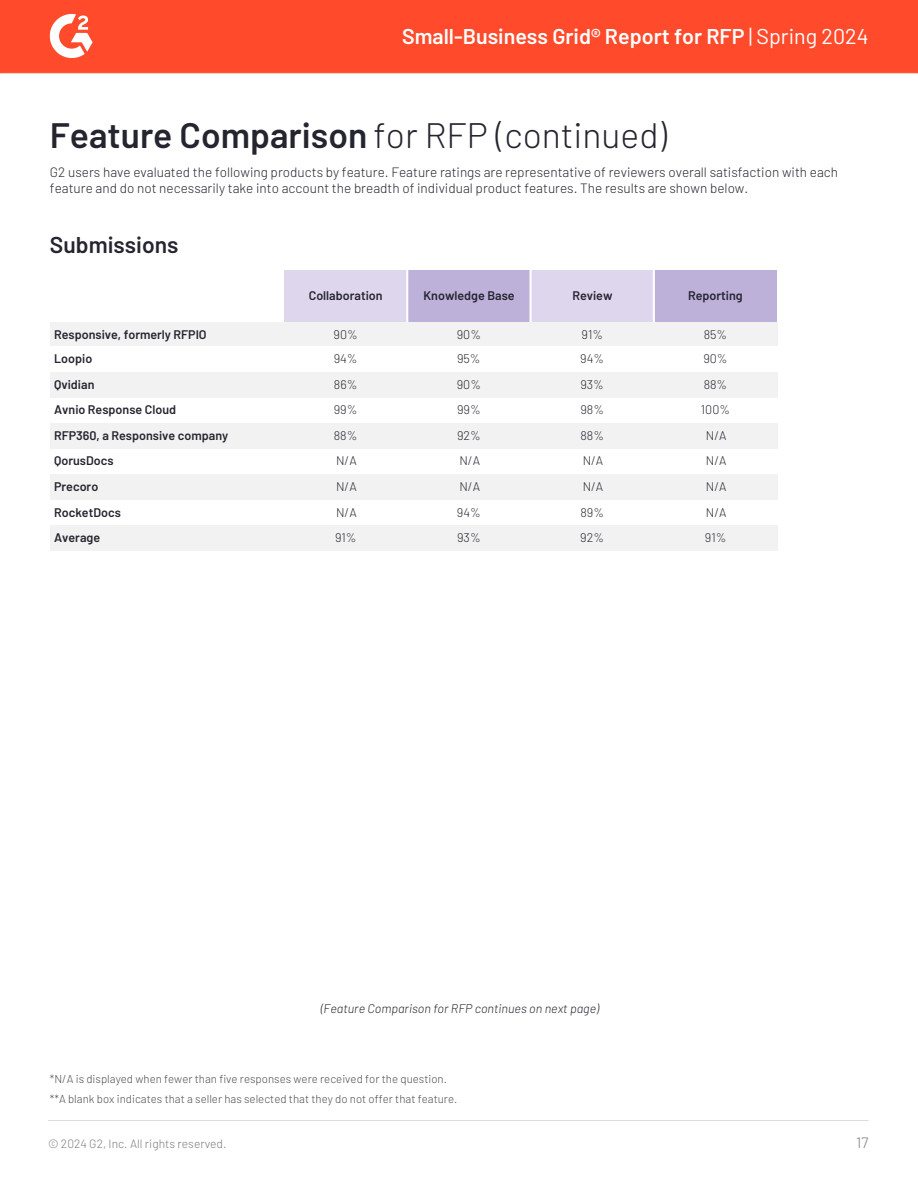
<style>
.page{position:relative;width:918px;height:1188px;background:#fff}
.page>*{position:absolute;margin:0;border:0;box-sizing:border-box;transform-origin:0 0}
.t1{font:600 35.4px "Barlow";color:#252530}
.t2{font:600 22.95px "Barlow";color:#252530}
.t3{font:600 21.45px "Barlow";color:#fff}
.t4{font:300 15px "Barlow";color:#7c7c83}
.t5{font:300 13.5px/16.2px "Barlow";color:#252530}
.t6{font:600 12.45px "Barlow";color:#252530}
.t7{font:300 12.45px "Barlow";color:#252530}
.t8{font:italic 300 12.45px "Barlow";color:#252530}
.t9{font:300 12px "Barlow";color:#7c7c83}
.t10{font:300 11.4px/19.4px "Barlow";color:#4d4d4d}
.s1{font-weight:400}
.s2{font-weight:300}
</style>
<div class="page">
<div style="left:0;top:0;width:918px;height:73px;background:#ff4a2b"></div>
<svg style="left:49px;top:14px;width:44px;height:44px"></svg>
<div style="left:284px;top:270px;width:123px;height:52px;background:#ded6ed"></div>
<div style="left:407px;top:270px;width:124px;height:52px;background:#bdb0d9"></div>
<hr style="left:406px;top:270px;width:2px;height:53px;background:#fff">
<div style="left:531px;top:270px;width:123px;height:52px;background:#ded6ed"></div>
<hr style="left:530px;top:270px;width:2px;height:53px;background:#fff">
<div style="left:654px;top:270px;width:123px;height:52px;background:#bdb0d9"></div>
<hr style="left:653px;top:270px;width:2px;height:53px;background:#fff">
<div style="left:50px;top:322px;width:727px;height:26px;background:#f2f2f2"></div>
<div style="left:50px;top:347px;width:727px;height:25px;background:#fff"></div>
<div style="left:50px;top:372px;width:727px;height:26px;background:#f2f2f2"></div>
<div style="left:50px;top:423px;width:727px;height:26px;background:#f2f2f2"></div>
<div style="left:50px;top:474px;width:727px;height:26px;background:#f2f2f2"></div>
<div style="left:50px;top:525px;width:727px;height:26px;background:#f2f2f2"></div>
<hr style="left:48px;top:1120px;width:820px;height:1px;background:#dbdedb">
<h3 class="t3" style="left:402px;top:22px;width:468px">Small-Business Grid® Report for RFP <span class="s1">| Spring 2024</span></h3>
<h1 class="t1" style="left:50px;top:113px;width:619px">Feature Comparison <span class="s2">for RFP (continued)</span></h1>
<p class="t5" style="left:50px;top:163px;width:790px">G2 users have evaluated the following products by feature. Feature ratings are representative of reviewers overall satisfaction with each feature and do not necessarily take into account the breadth of individual product features. The results are shown below.</p>
<h2 class="t2" style="left:50px;top:230px;width:130px">Submissions</h2>
<p class="t6" style="left:309px;top:287px;width:75px">Collaboration</p>
<p class="t6" style="left:424px;top:287px;width:93px">Knowledge Base</p>
<p class="t6" style="left:572px;top:287px;width:42px">Review</p>
<p class="t6" style="left:688px;top:287px;width:56px">Reporting</p>
<p class="t6" style="left:54px;top:326px;width:154px">Responsive, formerly RFPIO</p>
<p class="t7" style="left:334px;top:326px;width:26px">90%</p>
<p class="t7" style="left:457px;top:326px;width:26px">90%</p>
<p class="t7" style="left:582px;top:326px;width:23px">91%</p>
<p class="t7" style="left:704px;top:326px;width:25px">85%</p>
<p class="t6" style="left:54px;top:351px;width:40px">Loopio</p>
<p class="t7" style="left:334px;top:351px;width:25px">94%</p>
<p class="t7" style="left:457px;top:351px;width:25px">95%</p>
<p class="t7" style="left:580px;top:351px;width:25px">94%</p>
<p class="t7" style="left:703px;top:351px;width:26px">90%</p>
<p class="t6" style="left:54px;top:376px;width:42px">Qvidian</p>
<p class="t7" style="left:334px;top:376px;width:25px">86%</p>
<p class="t7" style="left:457px;top:376px;width:26px">90%</p>
<p class="t7" style="left:580px;top:376px;width:25px">93%</p>
<p class="t7" style="left:704px;top:376px;width:25px">88%</p>
<p class="t6" style="left:54px;top:402px;width:123px">Avnio Response Cloud</p>
<p class="t7" style="left:334px;top:402px;width:25px">99%</p>
<p class="t7" style="left:457px;top:402px;width:25px">99%</p>
<p class="t7" style="left:580px;top:402px;width:25px">98%</p>
<p class="t7" style="left:701px;top:402px;width:31px">100%</p>
<p class="t6" style="left:54px;top:427px;width:176px">RFP360, a Responsive company</p>
<p class="t7" style="left:334px;top:427px;width:25px">88%</p>
<p class="t7" style="left:457px;top:427px;width:25px">92%</p>
<p class="t7" style="left:580px;top:427px;width:25px">88%</p>
<p class="t7" style="left:706px;top:427px;width:22px">N/A</p>
<p class="t6" style="left:54px;top:453px;width:61px">QorusDocs</p>
<p class="t7" style="left:336px;top:453px;width:22px">N/A</p>
<p class="t7" style="left:459px;top:453px;width:22px">N/A</p>
<p class="t7" style="left:583px;top:453px;width:22px">N/A</p>
<p class="t7" style="left:706px;top:453px;width:22px">N/A</p>
<p class="t6" style="left:54px;top:479px;width:46px">Precoro</p>
<p class="t7" style="left:336px;top:479px;width:22px">N/A</p>
<p class="t7" style="left:459px;top:479px;width:22px">N/A</p>
<p class="t7" style="left:583px;top:479px;width:22px">N/A</p>
<p class="t7" style="left:706px;top:479px;width:22px">N/A</p>
<p class="t6" style="left:54px;top:504px;width:68px">RocketDocs</p>
<p class="t7" style="left:336px;top:504px;width:22px">N/A</p>
<p class="t7" style="left:457px;top:504px;width:25px">94%</p>
<p class="t7" style="left:580px;top:504px;width:25px">89%</p>
<p class="t7" style="left:706px;top:504px;width:22px">N/A</p>
<p class="t6" style="left:54px;top:530px;width:48px">Average</p>
<p class="t7" style="left:335px;top:530px;width:23px">91%</p>
<p class="t7" style="left:457px;top:530px;width:25px">93%</p>
<p class="t7" style="left:580px;top:530px;width:25px">92%</p>
<p class="t7" style="left:705px;top:530px;width:23px">91%</p>
<p class="t8" style="left:321px;top:1000px;width:280px">(Feature Comparison for RFP continues on next page)</p>
<p class="t10" style="left:50px;top:1069px;width:409px">*N/A is displayed when fewer than five responses were received for the question. **A blank box indicates that a seller has selected that they do not offer that feature.</p>
<p class="t9" style="left:48px;top:1136px;width:180px">© 2024 G2, Inc. All rights reserved.</p>
<p class="t4" style="left:856px;top:1132px;width:14px">17</p>
</div>
